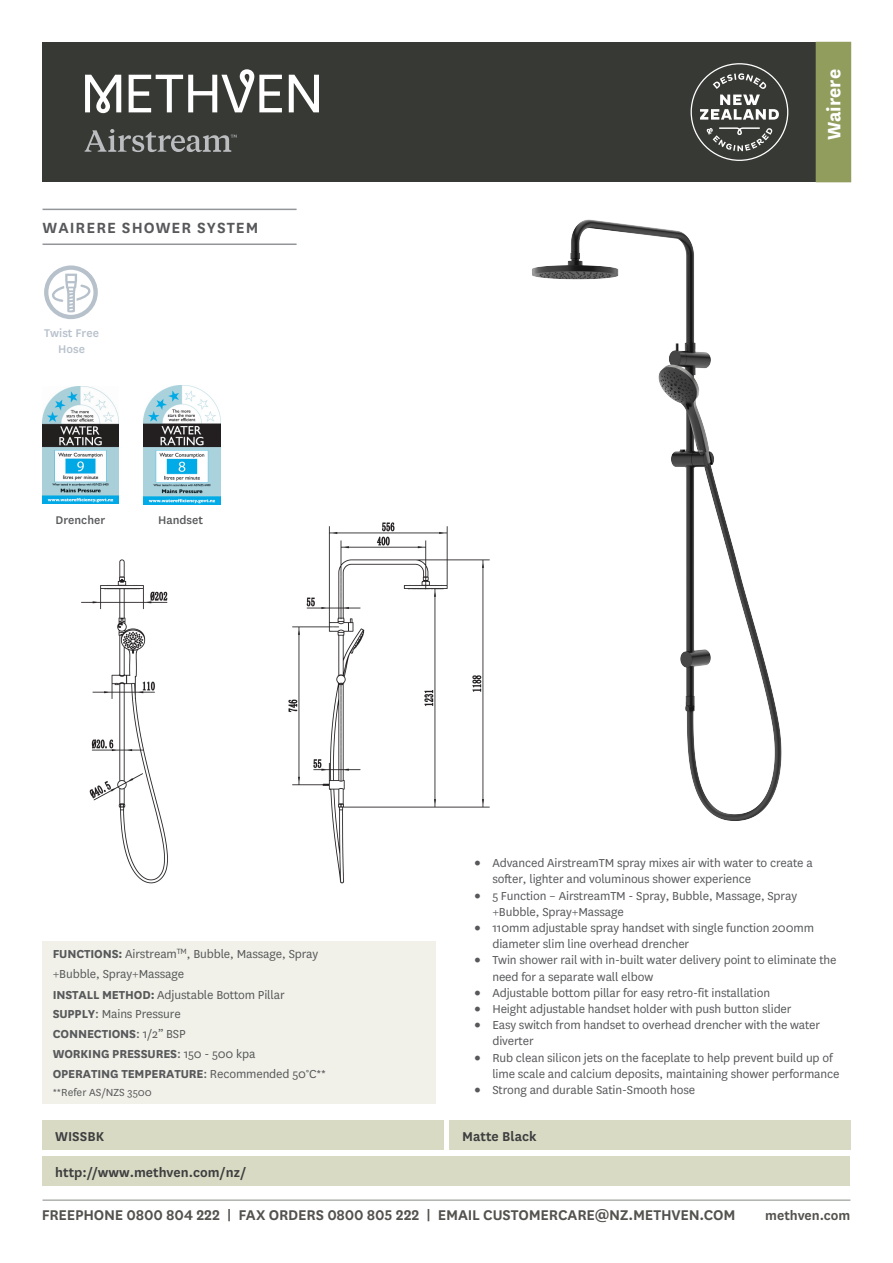
<style>
.page{position:relative;width:893px;height:1263px;background:#fff}
.page>*{position:absolute;margin:0;border:0;box-sizing:border-box;transform-origin:0 0}
.t1{font:700 21px "National";color:#fff}
.t2{font:600 17.25px "National";letter-spacing:.06em;color:#57585a}
.t3{font:600 16.5px "National";letter-spacing:-.01em;color:#53524e}
.t4{font:600 15px "National";color:#3e3e3f}
.t5{font:600 15px "National";color:#53524e}
.t6{font:13.5px/20px "National";letter-spacing:-.01em;color:#57585a}
.t7{font:500 13.05px "National";color:#58595b}
.t8{font:500 13.05px/15.6px "National";color:#b7c0cb;text-align:center}
.t9{font:12px "National";color:#57585a}
.s1{font-weight:700}
.s2{font-style:inherit}
</style>
<div class="page">
<img style="left:532px;top:219px;width:250px;height:602px">
<hr style="left:43px;top:1200px;width:807px;height:1px;background:#858985">
<div style="left:43px;top:1156px;width:807px;height:30px;background:#d8dac4"></div>
<div style="left:43px;top:941px;width:393px;height:163px;background:#f1f1e9"></div>
<div style="left:43px;top:1120px;width:401px;height:30px;background:#d8dac4"></div>
<div style="left:449px;top:1120px;width:401px;height:30px;background:#d8dac4"></div>
<div style="left:43px;top:43px;width:773px;height:139px;background:#373934"></div>
<div style="left:816px;top:42px;width:35px;height:140px;background:#909d5d"></div>
<svg style="left:691px;top:63px;width:97px;height:98px"></svg>
<svg style="left:85px;top:75px;width:36px;height:38px"></svg>
<svg style="left:129px;top:69px;width:153px;height:43px"></svg>
<svg style="left:289px;top:75px;width:30px;height:37px"></svg>
<hr style="left:43px;top:209px;width:254px;height:1px;background:#939598">
<hr style="left:43px;top:243px;width:254px;height:2px;background:#939598">
<img style="left:81px;top:522px;width:409px;height:362px">
<svg style="left:85px;top:129px;width:152px;height:23px"></svg>
<svg style="left:44px;top:265px;width:54px;height:54px"></svg>
<img style="left:43px;top:386px;width:75px;height:118px">
<img style="left:144px;top:385px;width:77px;height:119px">
<p class="t2" style="left:43px;top:216px;width:217px">WAIRERE SHOWER SYSTEM</p>
<p class="t8" style="left:44px;top:325px;width:56px">Twist Free<br>Hose</p>
<p class="t7" style="left:56px;top:511px;width:51px">Drencher</p>
<p class="t7" style="left:158px;top:511px;width:46px">Handset</p>
<p class="t6" style="left:53px;top:944px;width:275px"><span class="s1">FUNCTIONS:</span> Airstream<sup>TM</sup>, Bubble, Massage, Spray +Bubble, Spray+Massage<br><span class="s1">INSTALL METHOD:</span> Adjustable Bottom Pillar <span class="s1">SUPPLY</span><span class="s2">:</span> Mains Pressure<br><span class="s1">CONNECTIONS</span><span class="s2">:</span> 1/2” BSP<br><span class="s1">WORKING PRESSURES</span><span class="s2">:</span> 150 - 500 kpa<br><span class="s1">OPERATING TEMPERATURE</span><span class="s2">:</span> Recommended 50°C**</p>
<p class="t9" style="left:53px;top:1085px;width:101px">**Refer AS/NZS 3500</p>
<p class="t4" style="left:55px;top:1161px;width:193px">http://www.methven.com/nz/</p>
<h1 class="t1" style="left:819px;top:140px;width:73px;rotate:-90deg">Wairere</h1>
<p class="t6" style="left:492px;top:854px;width:322px;line-height:16.2px;text-indent:-18px">• Advanced AirstreamTM spray mixes air with water to create a softer, lighter and voluminous shower experience</p>
<p class="t6" style="left:492px;top:887px;width:306px;line-height:16.2px;text-indent:-18px">• 5 Function – AirstreamTM - Spray, Bubble, Massage, Spray +Bubble, Spray+Massage</p>
<p class="t6" style="left:492px;top:919px;width:323px;line-height:16.2px;text-indent:-18px">• 110mm adjustable spray handset with single function 200mm diameter slim line overhead drencher</p>
<p class="t6" style="left:492px;top:952px;width:346px;line-height:16.2px;text-indent:-18px">• Twin shower rail with in-built water delivery point to eliminate the need for a separate wall elbow</p>
<p class="t6" style="left:474px;top:982px;width:297px">• Adjustable bottom pillar for easy retro-fit installation</p>
<p class="t6" style="left:474px;top:998px;width:319px">• Height adjustable handset holder with push button slider</p>
<p class="t6" style="left:492px;top:1016px;width:329px;line-height:16.2px;text-indent:-18px">• Easy switch from handset to overhead drencher with the water diverter</p>
<p class="t6" style="left:492px;top:1049px;width:349px;line-height:16.2px;text-indent:-18px">• Rub clean silicon jets on the faceplate to help prevent build up of lime scale and calcium deposits, maintaining shower performance</p>
<p class="t6" style="left:474px;top:1079px;width:222px">• Strong and durable Satin-Smooth hose</p>
<p class="t4" style="left:462px;top:1126px;width:76px">Matte Black</p>
<p class="t3" style="left:42px;top:1204px;width:695px">FREEPHONE 0800 804 222 | FAX ORDERS 0800 805 222 | EMAIL CUSTOMERCARE@NZ.METHVEN.COM</p>
<p class="t5" style="left:765px;top:1205px;width:87px">methven.com</p>
</div>
